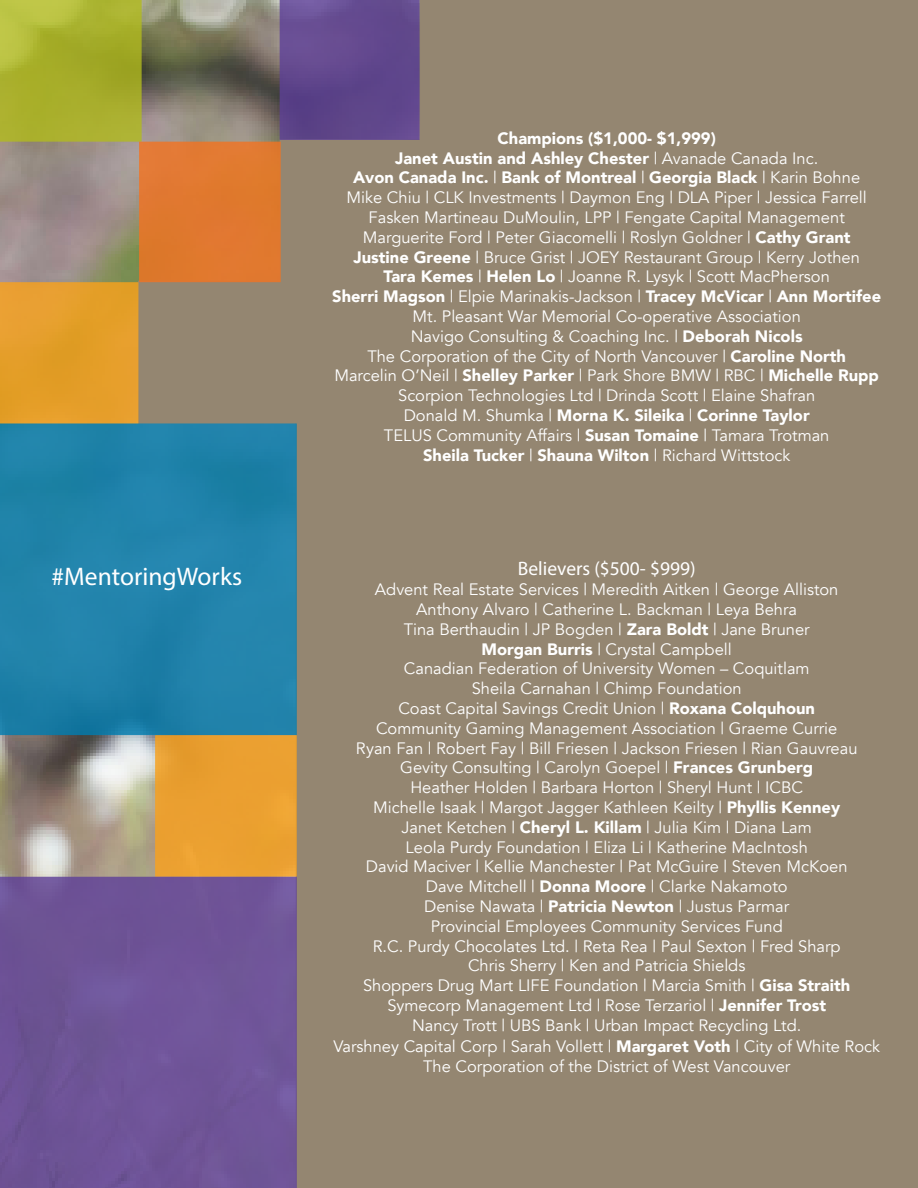
<style>
.page{position:relative;width:918px;height:1188px;background:#fff}
.page>*{position:absolute;margin:0;border:0;box-sizing:border-box;transform-origin:0 0}
.t1{font:25.5px "Myriad Pro";color:#fff}
.t2{font:19.5px "Myriad Pro";color:#fff}
.t3{font:16.5px/19.8px "Avenir";color:#fff;text-align:center}
.t4{font:900 16.5px "Avenir";color:#fff}
.s1{font-weight:400}
.s2{font-weight:900}
</style>
<div class="page">
<img style="left:0;top:142px;width:137px;height:735px">
<div style="left:137px;top:0;width:780px;height:1188px;background:#948671"></div>
<svg style="left:0;top:0;width:142px;height:142px;background:#aab12f"></svg>
<svg style="left:280px;top:0;width:140px;height:140px;background:#61488d"></svg>
<div style="left:139px;top:142px;width:142px;height:140px;background:#e1792f;border:2px solid #f37321"></div>
<svg style="left:0;top:282px;width:138px;height:141px;background:#e49e2a"></svg>
<div style="left:155px;top:735px;width:142px;height:142px;background:#eba030;border:2px solid #faa21b"></div>
<svg style="left:0;top:423px;width:297px;height:312px;background:#2082a9"></svg>
<div style="left:0;top:877px;width:297px;height:311px;background:#6f5497"></div>
<svg style="left:917px;top:0;width:1px;height:1188px"></svg>
<p class="t1" style="left:52px;top:561px;width:192px">#MentoringWorks</p>
<p class="t4" style="left:498px;top:124px;width:220px">Champions ($1,000- $1,999)</p>
<p class="t4" style="left:395px;top:144px;width:425px">Janet Austin and Ashley Chester <span class="s1">| Avanade Canada Inc.</span></p>
<p class="t4" style="left:353px;top:164px;width:508px">Avon Canada Inc. <span class="s1">|</span> Bank of Montreal <span class="s1">|</span> Georgia Black <span class="s1">| Karin Bohne</span></p>
<p class="t3" style="left:347px;top:188px;width:522px">Mike Chiu | CLK Investments | Daymon Eng | DLA Piper | Jessica Farrell<br>Fasken Martineau DuMoulin, LPP | Fengate Capital Management</p>
<p class="t3" style="left:363px;top:228px;width:489px">Marguerite Ford | Peter Giacomelli | Roslyn Goldner | <span class="s2">Cathy Grant</span></p>
<p class="t3" style="left:354px;top:247px;width:508px"><span class="s2">Justine Greene</span> | Bruce Grist | JOEY Restaurant Group | Kerry Jothen</p>
<p class="t3" style="left:384px;top:267px;width:448px"><span class="s2">Tara Kemes</span> | <span class="s2">Helen Lo</span> | Joanne R. Lysyk | Scott MacPherson</p>
<p class="t3" style="left:332px;top:287px;width:550px"><span class="s2">Sherri Magson</span> | Elpie Marinakis-Jackson | <span class="s2">Tracey McVicar</span> | <span class="s2">Ann Mortifee<br></span>Mt. Pleasant War Memorial Co-operative Association</p>
<p class="t3" style="left:411px;top:327px;width:393px">Navigo Consulting &amp; Coaching Inc. | <span class="s2">Deborah Nicols</span></p>
<p class="t3" style="left:367px;top:346px;width:480px">The Corporation of the City of North Vancouver | <span class="s2">Caroline North</span></p>
<p class="t3" style="left:334px;top:366px;width:546px">Marcelin O’Neil | <span class="s2">Shelley Parker</span> | Park Shore BMW | RBC | <span class="s2">Michelle Rupp<br></span>Scorpion Technologies Ltd | Drinda Scott | Elaine Shafran</p>
<p class="t4" style="left:404px;top:401px;width:407px"><span class="s1">Donald M. Shumka |</span> Morna K. Sileika <span class="s1">|</span> Corinne Taylor</p>
<p class="t3" style="left:384px;top:426px;width:447px">TELUS Community Affairs | <span class="s2">Susan Tomaine</span> | Tamara Trotman</p>
<p class="t4" style="left:423px;top:441px;width:369px">Sheila Tucker <span class="s1">|</span> Shauna Wilton <span class="s1">| Richard Wittstock</span></p>
<p class="t2" style="left:518px;top:557px;width:179px">Believers ($500- $999)</p>
<p class="t3" style="left:375px;top:580px;width:465px">Advent Real Estate Services | Meredith Aitken | George Alliston</p>
<p class="t3" style="left:416px;top:600px;width:382px">Anthony Alvaro | Catherine L. Backman | Leya Behra</p>
<p class="t3" style="left:404px;top:620px;width:407px">Tina Berthaudin | JP Bogden | <span class="s2">Zara Boldt</span> | Jane Bruner</p>
<p class="t3" style="left:482px;top:639px;width:252px"><span class="s2">Morgan Burris</span> | Crystal Campbell</p>
<p class="t3" style="left:404px;top:659px;width:407px">Canadian Federation of University Women – Coquitlam</p>
<p class="t3" style="left:472px;top:679px;width:271px">Sheila Carnahan | Chimp Foundation</p>
<p class="t3" style="left:398px;top:699px;width:418px">Coast Capital Savings Credit Union | <span class="s2">Roxana Colquhoun</span></p>
<p class="t3" style="left:376px;top:719px;width:463px">Community Gaming Management Association | Graeme Currie</p>
<p class="t3" style="left:356px;top:738px;width:503px">Ryan Fan | Robert Fay | Bill Friesen | Jackson Friesen | Rian Gauvreau</p>
<p class="t3" style="left:400px;top:758px;width:414px">Gevity Consulting | Carolyn Goepel | <span class="s2">Frances Grunberg</span></p>
<p class="t3" style="left:410px;top:778px;width:394px">Heather Holden | Barbara Horton | Sheryl Hunt | ICBC</p>
<p class="t3" style="left:373px;top:798px;width:469px">Michelle Isaak | Margot Jagger Kathleen Keilty | <span class="s2">Phyllis Kenney</span></p>
<p class="t3" style="left:402px;top:818px;width:412px">Janet Ketchen | <span class="s2">Cheryl L. Killam</span> | Julia Kim | Diana Lam</p>
<p class="t3" style="left:406px;top:837px;width:404px">Leola Purdy Foundation | Eliza Li | Katherine MacIntosh</p>
<p class="t3" style="left:366px;top:857px;width:483px">David Maciver | Kellie Manchester | Pat McGuire | Steven McKoen</p>
<p class="t3" style="left:426px;top:877px;width:363px">Dave Mitchell | <span class="s2">Donna Moore</span> | Clarke Nakamoto</p>
<p class="t3" style="left:424px;top:897px;width:367px">Denise Nawata | <span class="s2">Patricia Newton</span> | Justus Parmar</p>
<p class="t3" style="left:431px;top:917px;width:354px">Provincial Employees Community Services Fund</p>
<p class="t3" style="left:373px;top:936px;width:469px">R.C. Purdy Chocolates Ltd. | Reta Rea | Paul Sexton | Fred Sharp</p>
<p class="t3" style="left:468px;top:956px;width:279px">Chris Sherry | Ken and Patricia Shields</p>
<p class="t3" style="left:363px;top:976px;width:489px">Shoppers Drug Mart LIFE Foundation | Marcia Smith | <span class="s2">Gisa Straith<br></span>Symecorp Management Ltd | Rose Terzariol | <span class="s2">Jennifer Trost</span></p>
<p class="t3" style="left:412px;top:1016px;width:391px">Nancy Trott | UBS Bank | Urban Impact Recycling Ltd.</p>
<p class="t3" style="left:333px;top:1037px;width:548px">Varshney Capital Corp | Sarah Vollett | <span class="s2">Margaret Voth</span> | City of White Rock</p>
<p class="t3" style="left:423px;top:1057px;width:369px">The Corporation of the District of West Vancouver</p>
</div>
